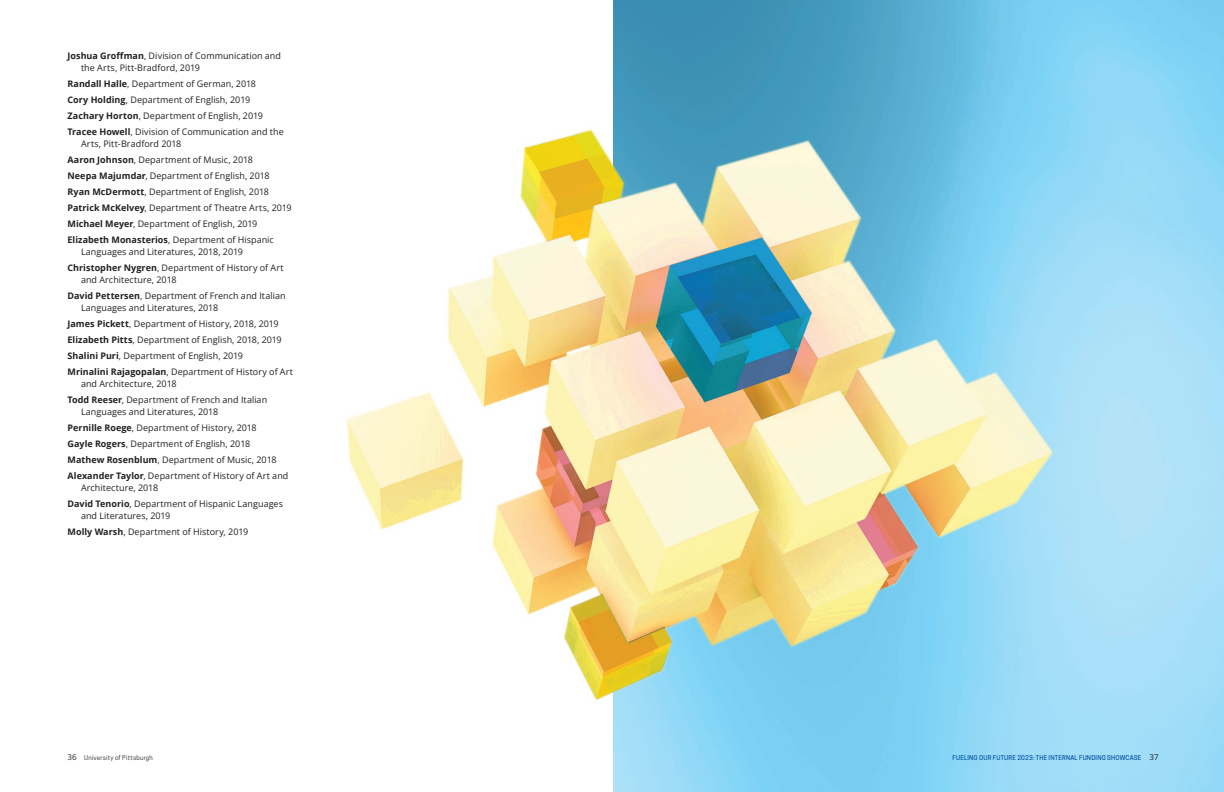
<style>
.page{position:relative;width:1224px;height:792px;background:#fff}
.page>*{position:absolute;margin:0;border:0;box-sizing:border-box;transform-origin:0 0}
.many_names{font:9px/12px "Open Sans";letter-spacing:.005em;color:#231f20}
.t1{font:500 6.2px "Cooper Hewitt";letter-spacing:.035em;color:#014f9e}
.t2{font:6.2px "Cooper Hewitt";letter-spacing:.035em;color:#231f20}
.s1{font-weight:700}
.s2{font-family:"Open Sans";font-size:8px}
.s3{font-family:"Open Sans";font-weight:400;font-size:8px;color:#231f20}
</style>
<div class="page">
<img style="left:614px;top:0;width:610px;height:792px">
<img style="left:346px;top:77px;width:764px;height:638px">
<p class="many_names" style="left:81px;top:50px;width:202px;text-indent:-14px"><span class="s1">Joshua Groffman</span>, Division of Communication and the Arts, Pitt-Bradford, 2019</p>
<p class="many_names" style="left:68px;top:78px;width:190px"><span class="s1">Randall Halle</span>, Department of German, 2018</p>
<p class="many_names" style="left:68px;top:94px;width:184px"><span class="s1">Cory Holding</span>, Department of English, 2019</p>
<p class="many_names" style="left:68px;top:110px;width:197px"><span class="s1">Zachary Horton</span>, Department of English, 2019</p>
<p class="many_names" style="left:81px;top:126px;width:204px;text-indent:-14px"><span class="s1">Tracee Howell</span>, Division of Communication and the<br>Arts, Pitt-Bradford 2018</p>
<p class="many_names" style="left:68px;top:154px;width:187px"><span class="s1">Aaron Johnson</span>, Department of Music, 2018</p>
<p class="many_names" style="left:68px;top:170px;width:204px"><span class="s1">Neepa Majumdar</span>, Department of English, 2018</p>
<p class="many_names" style="left:68px;top:186px;width:203px"><span class="s1">Ryan McDermott</span>, Department of English, 2018</p>
<p class="many_names" style="left:68px;top:202px;width:226px"><span class="s1">Patrick McKelvey</span>, Department of Theatre Arts, 2019</p>
<p class="many_names" style="left:68px;top:218px;width:191px"><span class="s1">Michael Meyer</span>, Department of English, 2019</p>
<p class="many_names" style="left:81px;top:234px;width:194px;text-indent:-14px"><span class="s1">Elizabeth Monasterios</span>, Department of Hispanic<br>Languages and Literatures, 2018, 2019</p>
<p class="many_names" style="left:81px;top:262px;width:204px;text-indent:-14px"><span class="s1">Christopher Nygren</span>, Department of History of Art and Architecture, 2018</p>
<p class="many_names" style="left:81px;top:290px;width:206px;text-indent:-13px"><span class="s1">David Pettersen</span>, Department of French and Italian<br>Languages and Literatures, 2018</p>
<p class="many_names" style="left:68px;top:318px;width:213px"><span class="s1">James Pickett</span>, Department of History, 2018, 2019</p>
<p class="many_names" style="left:68px;top:334px;width:216px"><span class="s1">Elizabeth Pitts</span>, Department of English, 2018, 2019</p>
<p class="many_names" style="left:68px;top:350px;width:177px"><span class="s1">Shalini Puri</span>, Department of English, 2019</p>
<p class="many_names" style="left:81px;top:366px;width:214px;text-indent:-14px"><span class="s1">Mrinalini Rajagopalan</span>, Department of History of Art and Architecture, 2018</p>
<p class="many_names" style="left:81px;top:394px;width:188px;text-indent:-14px"><span class="s1">Todd Reeser</span>, Department of French and Italian<br>Languages and Literatures, 2018</p>
<p class="many_names" style="left:68px;top:422px;width:191px"><span class="s1">Pernille Roege</span>, Department of History, 2018</p>
<p class="many_names" style="left:68px;top:438px;width:184px"><span class="s1">Gayle Rogers</span>, Department of English, 2018</p>
<p class="many_names" style="left:68px;top:454px;width:211px"><span class="s1">Mathew Rosenblum</span>, Department of Music, 2018</p>
<p class="many_names" style="left:81px;top:470px;width:209px;text-indent:-14px"><span class="s1">Alexander Taylor</span>, Department of History of Art and<br>Architecture, 2018</p>
<p class="many_names" style="left:81px;top:498px;width:204px;text-indent:-13px"><span class="s1">David Tenorio</span>, Department of Hispanic Languages and Literatures, 2019</p>
<p class="many_names" style="left:68px;top:526px;width:182px"><span class="s1">Molly Warsh</span>, Department of History, 2019</p>
<p class="t2" style="left:68px;top:754px;width:87px"><span class="s2">36</span> University of Pittsburgh</p>
<p class="t1" style="left:953px;top:754px;width:208px">FUELING OUR FUTURE 2023: THE INTERNAL FUNDING SHOWCASE <span class="s3">37</span></p>
</div>
